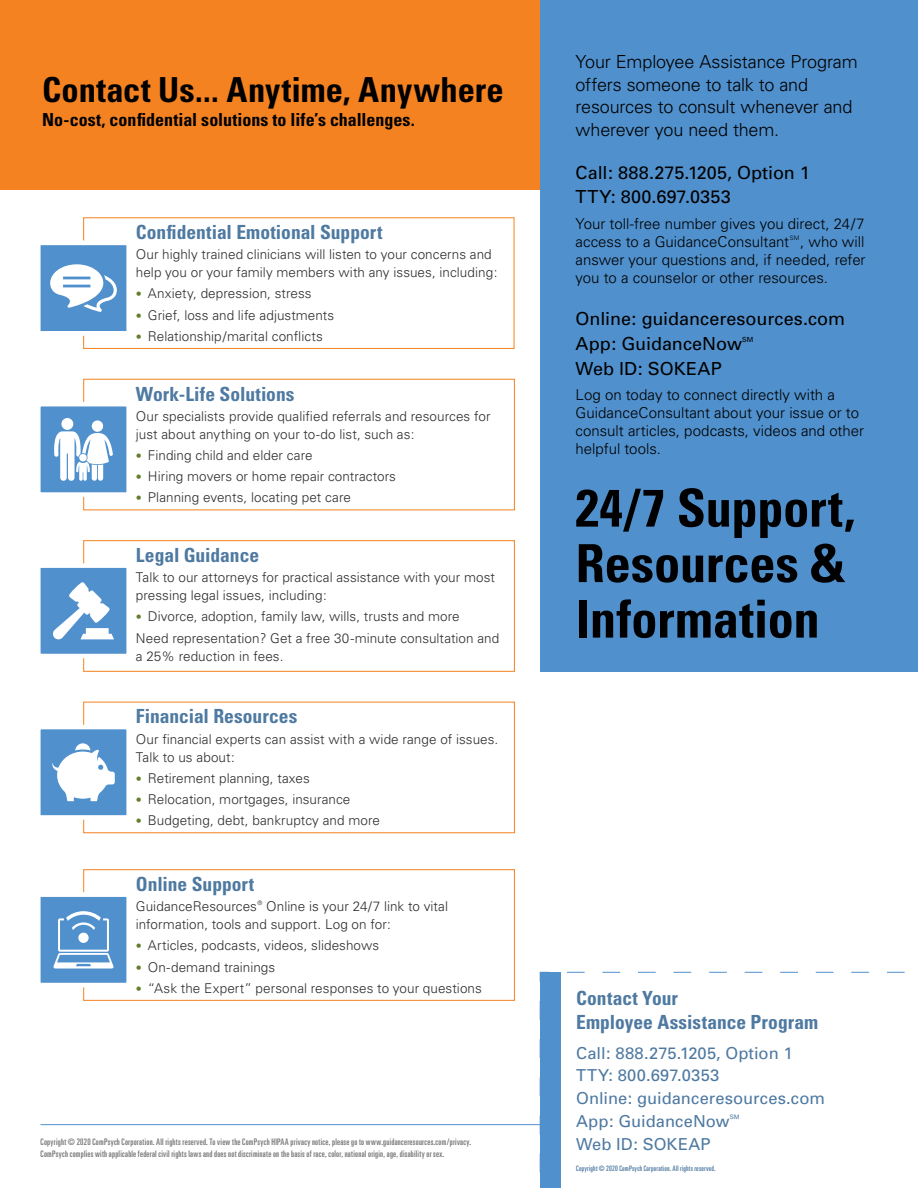
<style>
.page{position:relative;width:918px;height:1188px;background:#fff}
.page>*{position:absolute;margin:0;border:0;box-sizing:border-box;transform-origin:0 0}
.t1{font:700 condensed 52.5px/55.5px "Univers";letter-spacing:-.005em;color:#000}
.t2{font:700 condensed 34.5px "Univers";letter-spacing:.005em;color:#000}
.t3{font:700 condensed 19.5px/24px "Univers";color:#4e79a1}
.t4{font:300 18px/22.5px "Univers";letter-spacing:-.01em;color:#000}
.t5{font:18px "Univers";color:#000}
.t6{font:700 condensed 18px "Univers";color:#000}
.t7{font:18px "Univers";letter-spacing:.02em;color:#000}
.t8{font:16.5px "Univers";letter-spacing:.005em;color:#4e79a1}
.t9{font:300 15px/18px "Univers";color:#000}
.t10{font:300 13.5px/18px "Univers";letter-spacing:.005em;color:#2e2e2d}
.t11{font:ultra-condensed 9px/12px "Univers";letter-spacing:.03em;color:#757575}
.t12{font:ultra-condensed 7.5px "Univers";letter-spacing:.03em;color:#4e79a1}
.t13{font:7.05px "Univers";color:#000}
.t14{font:300 6.15px "Univers";color:#000}
.t15{font:6.15px "Univers";color:#4e79a1}
.t16{font:300 6.15px "Univers";color:#2e2e2d}
.s1{font-size:12px;color:#627e2c}
</style>
<div class="page">
<div style="left:0;top:0;width:918px;height:189px;background:#f58220"></div>
<div style="left:540px;top:0;width:378px;height:672px;background:#5090cc"></div>
<hr style="left:40px;top:1124px;width:500px;height:1px;background:#5090cc">
<div style="left:83px;top:217px;width:431px;height:132px;border:1px solid #f58220"></div>
<div style="left:83px;top:540px;width:432px;height:132px;border:1px solid #f58220"></div>
<div style="left:83px;top:702px;width:432px;height:131px;border:1px solid #f58220"></div>
<div style="left:83px;top:869px;width:432px;height:132px;border:1px solid #f58220"></div>
<div style="left:38px;top:404px;width:91px;height:91px;background:#5090cc"></div>
<div style="left:61px;top:418px;width:12px;height:12px;background:#fff;border-radius:50%"></div>
<svg style="left:54px;top:420px;width:59px;height:61px"></svg>
<div style="left:36px;top:402px;width:95px;height:95px;border:4px solid #fff"></div>
<div style="left:38px;top:566px;width:91px;height:90px;background:#5090cc"></div>
<div style="left:36px;top:563px;width:95px;height:95px;border:4px solid #fff"></div>
<div style="left:38px;top:727px;width:91px;height:90px;background:#5090cc"></div>
<div style="left:36px;top:725px;width:95px;height:95px;border:4px solid #fff"></div>
<div style="left:540px;top:972px;width:21px;height:216px;background:#5090cc"></div>
<svg style="left:566px;top:972px;width:339px;height:1px"></svg>
<div style="left:38px;top:243px;width:91px;height:90px;background:#5090cc"></div>
<svg style="left:50px;top:264px;width:67px;height:48px"></svg>
<div style="left:36px;top:241px;width:95px;height:95px;border:4px solid #fff"></div>
<div style="left:79px;top:454px;width:8px;height:7px;background:#fff;border-radius:50%"></div>
<svg style="left:53px;top:582px;width:61px;height:58px"></svg>
<svg style="left:52px;top:743px;width:63px;height:58px"></svg>
<div style="left:38px;top:895px;width:91px;height:90px;background:#5090cc"></div>
<svg style="left:53px;top:911px;width:61px;height:58px"></svg>
<div style="left:36px;top:892px;width:95px;height:95px;border:4px solid #fff"></div>
<h1 class="t2" style="left:42px;top:69px;width:463px">Contact Us... Anytime, Anywhere</h1>
<h1 class="t6" style="left:42px;top:109px;width:374px">No-cost, confidential solutions to life’s challenges.</h1>
<h2 class="t3" style="left:136px;top:220px;width:248px">Confidential Emotional Support</h2>
<p class="t10" style="left:136px;top:245px;width:363px">Our highly trained clinicians will listen to your concerns and help you or your family members with any issues, including:</p>
<p class="t10" style="left:136px;top:285px;width:177px"><span class="s1">•</span> Anxiety, depression, stress</p>
<p class="t10" style="left:136px;top:306px;width:200px"><span class="s1">•</span> Grief, loss and life adjustments</p>
<p class="t10" style="left:136px;top:327px;width:188px"><span class="s1">•</span> Relationship/marital conflicts</p>
<h2 class="t3" style="left:136px;top:381px;width:160px">Work-Life Solutions</h2>
<p class="t10" style="left:136px;top:407px;width:356px">Our specialists provide qualified referrals and resources for just about anything on your to-do list, such as:</p>
<p class="t10" style="left:136px;top:446px;width:178px"><span class="s1">•</span> Finding child and elder care</p>
<p class="t10" style="left:136px;top:467px;width:262px"><span class="s1">•</span> Hiring movers or home repair contractors</p>
<p class="t10" style="left:136px;top:489px;width:216px"><span class="s1">•</span> Planning events, locating pet care</p>
<h2 class="t3" style="left:136px;top:543px;width:125px">Legal Guidance</h2>
<p class="t10" style="left:136px;top:568px;width:361px">Talk to our attorneys for practical assistance with your most pressing legal issues, including:</p>
<p class="t10" style="left:136px;top:608px;width:325px"><span class="s1">•</span> Divorce, adoption, family law, wills, trusts and more</p>
<p class="t10" style="left:136px;top:629px;width:365px">Need representation? Get a free 30-minute consultation and a 25% reduction in fees.</p>
<h2 class="t3" style="left:136px;top:704px;width:163px">Financial Resources</h2>
<p class="t10" style="left:136px;top:730px;width:364px">Our financial experts can assist with a wide range of issues.<br>Talk to us about:</p>
<p class="t10" style="left:136px;top:769px;width:175px"><span class="s1">•</span> Retirement planning, taxes</p>
<p class="t10" style="left:136px;top:790px;width:216px"><span class="s1">•</span> Relocation, mortgages, insurance</p>
<p class="t10" style="left:136px;top:811px;width:246px"><span class="s1">•</span> Budgeting, debt, bankruptcy and more</p>
<h2 class="t3" style="left:136px;top:872px;width:120px">Online Support</h2>
<p class="t10" style="left:136px;top:897px;width:123px">GuidanceResources</p>
<p class="t16" style="left:258px;top:899px;width:6px">®</p>
<p class="t10" style="left:136px;top:897px;width:314px;text-indent:130px">Online is your 24/7 link to vital information, tools and support. Log on for:</p>
<p class="t10" style="left:136px;top:937px;width:245px"><span class="s1">•</span> Articles, podcasts, videos, slideshows</p>
<p class="t10" style="left:136px;top:958px;width:141px"><span class="s1">•</span> On-demand trainings</p>
<p class="t10" style="left:136px;top:979px;width:347px"><span class="s1">•</span> “Ask the Expert” personal responses to your questions</p>
<p class="t11" style="left:41px;top:1136px;width:432px">Copyright © 2020 ComPsych Corporation. All rights reserved. To view the ComPsych HIPAA privacy notice, please go to www.guidanceresources.com/privacy.<br>ComPsych complies with applicable federal civil rights laws and does not discriminate on the basis of race, color, national origin, age, disability or sex.</p>
<p class="t4" style="left:576px;top:51px;width:284px">Your Employee Assistance Program offers someone to talk to and resources to consult whenever and wherever you need them.</p>
<p class="t5" style="left:576px;top:162px;width:236px">Call: 888.275.1205, Option 1</p>
<p class="t7" style="left:576px;top:186px;width:157px">TTY: 800.697.0353</p>
<p class="t9" style="left:576px;top:214px;width:290px">Your toll-free number gives you direct, 24/7 access to a GuidanceConsultant</p>
<p class="t14" style="left:790px;top:234px;width:11px">SM</p>
<p class="t9" style="left:576px;top:232px;width:292px;text-align:justify;text-indent:225px">, who will answer your questions and, if needed, refer you to a counselor or other resources.</p>
<p class="t5" style="left:576px;top:309px;width:271px">Online: guidanceresources.com</p>
<p class="t5" style="left:576px;top:333px;width:168px">App: GuidanceNow</p>
<p class="t13" style="left:742px;top:335px;width:13px">SM</p>
<p class="t5" style="left:576px;top:358px;width:148px">Web ID: SOKEAP</p>
<p class="t9" style="left:576px;top:386px;width:290px">Log on today to connect directly with a GuidanceConsultant about your issue or to consult articles, podcasts, videos and other helpful tools.</p>
<p class="t1" style="left:576px;top:480px;width:281px">24/7 Support,<br>Resources &amp;<br>Information</p>
<h2 class="t3" style="left:576px;top:986px;width:244px">Contact Your<br>Employee Assistance Program</h2>
<p class="t8" style="left:576px;top:1043px;width:218px">Call: 888.275.1205, Option 1</p>
<p class="t8" style="left:576px;top:1066px;width:145px">TTY: 800.697.0353</p>
<p class="t8" style="left:576px;top:1089px;width:250px">Online: guidanceresources.com</p>
<p class="t8" style="left:576px;top:1111px;width:155px">App: GuidanceNow</p>
<p class="t15" style="left:730px;top:1113px;width:12px">SM</p>
<p class="t8" style="left:576px;top:1134px;width:136px">Web ID: SOKEAP</p>
<p class="t12" style="left:576px;top:1165px;width:141px">Copyright © 2020 ComPsych Corporation. All rights reserved.</p>
</div>
